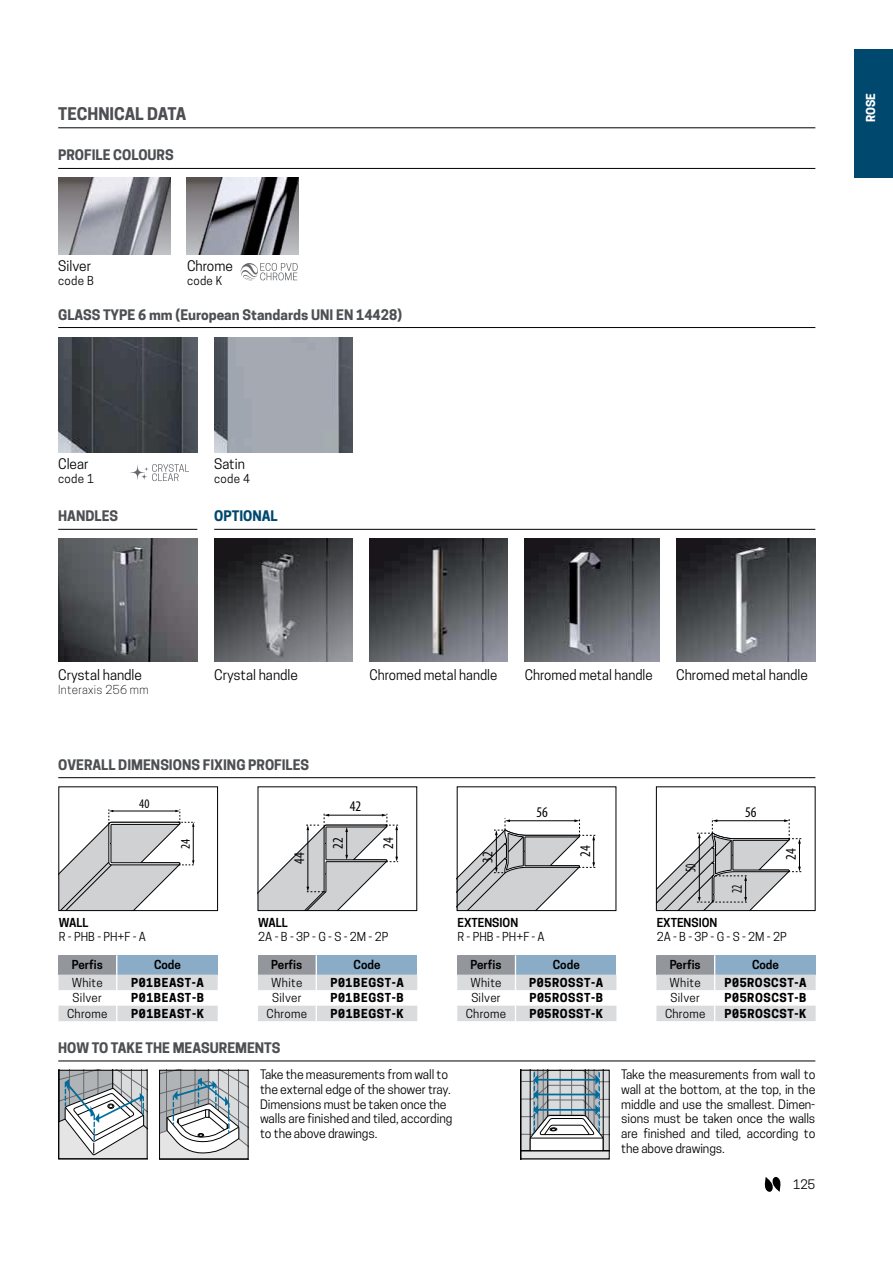
<style>
.page{position:relative;width:893px;height:1263px;background:#fff}
.page>*{position:absolute;margin:0;border:0;box-sizing:border-box;transform-origin:0 0}
.t1{font:700 16.5px "Novellini";color:#4d4f52}
.t2{font:condensed 14.85px "Myriad Pro";color:#000}
.t3{font:condensed 14.85px "Myriad Pro";color:#000;scale:.72 1}
.t4{font:700 13.65px "Novellini";color:#4d4f52}
.t5{font:13.65px "Novellini";color:#000}
.t6{font:700 13.65px "Novellini";color:#00486e}
.t7{font:condensed 13.2px "Myriad Pro";color:#000}
.t8{font:12.3px/14.9px "Novellini";letter-spacing:-.01em;color:#000}
.t9{font:11.7px "Novellini";letter-spacing:.025em;color:#000}
.t10{font:700 11.7px "Novellini";letter-spacing:.05em;color:#000}
.t11{font:600 11.7px "Novellini";color:#000}
.t12{font:300 11.7px "Novellini";letter-spacing:.025em;color:#000}
.t13{font:700 11.7px "Novellini";color:#fff}
</style>
<div class="page">
<hr style="left:58px;top:777px;width:757px;height:1px;background:#000">
<svg style="left:61px;top:809px;width:134px;height:100px"></svg>
<div style="left:59px;top:787px;width:159px;height:124px;border:1px solid #000"></div>
<svg style="left:260px;top:814px;width:138px;height:95px"></svg>
<svg style="left:658px;top:818px;width:143px;height:91px"></svg>
<div style="left:656px;top:787px;width:159px;height:124px;border:1px solid #000"></div>
<svg style="left:459px;top:818px;width:136px;height:91px"></svg>
<div style="left:457px;top:787px;width:159px;height:124px;border:1px solid #000"></div>
<svg style="left:58px;top:955px;width:160px;height:66px"></svg>
<div style="left:258px;top:955px;width:58px;height:20px;background:#93969a"></div>
<div style="left:316px;top:955px;width:101px;height:20px;background:#8aacc6"></div>
<hr style="left:315px;top:955px;width:2px;height:20px;background:#fff">
<svg style="left:258px;top:975px;width:159px;height:46px"></svg>
<svg style="left:457px;top:955px;width:159px;height:66px"></svg>
<svg style="left:656px;top:955px;width:159px;height:66px"></svg>
<svg style="left:161px;top:1072px;width:85px;height:85px"></svg>
<div style="left:159px;top:1070px;width:89px;height:89px;border:1px solid #000"></div>
<svg style="left:60px;top:1072px;width:85px;height:85px"></svg>
<div style="left:58px;top:1070px;width:89px;height:89px;border:1px solid #000"></div>
<hr style="left:58px;top:1061px;width:757px;height:1px;background:#000">
<svg style="left:522px;top:1072px;width:85px;height:85px"></svg>
<div style="left:520px;top:1070px;width:89px;height:89px;border:1px solid #000"></div>
<hr style="left:58px;top:168px;width:757px;height:1px;background:#000">
<img style="left:58px;top:177px;width:113px;height:78px">
<img style="left:186px;top:177px;width:113px;height:78px">
<hr style="left:58px;top:327px;width:757px;height:1px;background:#000">
<img style="left:58px;top:337px;width:139px;height:116px">
<img style="left:214px;top:337px;width:138px;height:115px">
<hr style="left:58px;top:529px;width:139px;height:1px;background:#000">
<hr style="left:214px;top:529px;width:601px;height:1px;background:#000">
<img style="left:58px;top:539px;width:139px;height:123px">
<img style="left:214px;top:539px;width:138px;height:123px">
<img style="left:369px;top:539px;width:139px;height:123px">
<img style="left:525px;top:539px;width:134px;height:123px">
<img style="left:676px;top:539px;width:139px;height:123px">
<hr style="left:58px;top:128px;width:757px;height:1px;background:#000">
<svg style="left:126px;top:461px;width:23px;height:23px"></svg>
<svg style="left:139px;top:471px;width:10px;height:11px"></svg>
<svg style="left:143px;top:465px;width:7px;height:8px"></svg>
<svg style="left:152px;top:464px;width:37px;height:18px"></svg>
<svg style="left:241px;top:263px;width:57px;height:18px"></svg>
<svg style="left:764px;top:1177px;width:16px;height:15px"></svg>
<div style="left:854px;top:49px;width:38px;height:128px;background:#00486e"></div>
<h1 class="t1" style="left:58px;top:104px;width:130px">TECHNICAL DATA</h1>
<p class="t4" style="left:58px;top:148px;width:117px">PROFILE COLOURS</p>
<p class="t5" style="left:187px;top:260px;width:47px">Chrome</p>
<p class="t9" style="left:187px;top:276px;width:37px">code K</p>
<p class="t4" style="left:58px;top:307px;width:345px">GLASS TYPE 6 mm (European Standards UNI EN 14428)</p>
<p class="t5" style="left:58px;top:260px;width:34px">S-lver</p>
<p class="t9" style="left:58px;top:276px;width:37px">code B</p>
<p class="t5" style="left:58px;top:458px;width:32px">Clear</p>
<p class="t9" style="left:58px;top:474px;width:37px">code 1</p>
<p class="t5" style="left:214px;top:458px;width:32px">Sat-n</p>
<p class="t9" style="left:214px;top:474px;width:37px">code 4</p>
<p class="t4" style="left:58px;top:509px;width:61px">HANDLES</p>
<p class="t6" style="left:214px;top:509px;width:65px">OPTIONAL</p>
<p class="t13" style="left:864px;top:122px;width:30px;rotate:-90deg">ROSE</p>
<p class="t5" style="left:58px;top:670px;width:85px">Crystal handle</p>
<p class="t12" style="left:58px;top:684px;width:92px">Interax-s 256 mm</p>
<p class="t5" style="left:214px;top:670px;width:85px">Crystal handle</p>
<p class="t5" style="left:369px;top:670px;width:129px">Chromed metal handle</p>
<p class="t5" style="left:525px;top:670px;width:129px">Chromed metal handle</p>
<p class="t5" style="left:676px;top:670px;width:133px">Chromed metal handle</p>
<p class="t4" style="left:58px;top:757px;width:252px">OVERALL DIMENSIONS FIXING PROFILES</p>
<p class="t7" style="left:139px;top:795px;width:12px">40</p>
<p class="t7" style="left:178px;top:849px;width:12px;rotate:-90deg">24</p>
<p class="t2" style="left:290px;top:864px;width:13px;rotate:-90deg">44</p>
<p class="t2" style="left:350px;top:798px;width:13px">42</p>
<p class="t2" style="left:329px;top:849px;width:13px;rotate:-90deg">22</p>
<p class="t2" style="left:379px;top:849px;width:13px;rotate:-90deg">24</p>
<p class="t11" style="left:59px;top:918px;width:31px">WALL</p>
<p class="t9" style="left:59px;top:932px;width:89px">R - PHB - PH+F - A</p>
<p class="t11" style="left:72px;top:960px;width:33px">Perf-s</p>
<p class="t11" style="left:154px;top:960px;width:28px">Code</p>
<p class="t9" style="left:72px;top:978px;width:33px">Wh-te</p>
<p class="t10" style="left:131px;top:976px;width:75px">P01BEAST-A</p>
<p class="t9" style="left:73px;top:993px;width:31px">S-lver</p>
<p class="t10" style="left:131px;top:991px;width:74px">P01BEAST-B</p>
<p class="t9" style="left:67px;top:1009px;width:42px">Chrome</p>
<p class="t10" style="left:131px;top:1007px;width:74px">P01BEAST-K</p>
<p class="t11" style="left:258px;top:918px;width:31px">WALL</p>
<p class="t9" style="left:258px;top:932px;width:131px">2A - B - 3P - G - S - 2M - 2P</p>
<p class="t11" style="left:271px;top:960px;width:33px">Perf-s</p>
<p class="t11" style="left:353px;top:960px;width:28px">Code</p>
<p class="t9" style="left:271px;top:978px;width:33px">Wh-te</p>
<p class="t10" style="left:330px;top:976px;width:75px">P01BEGST-A</p>
<p class="t9" style="left:272px;top:993px;width:31px">S-lver</p>
<p class="t10" style="left:330px;top:991px;width:75px">P01BEGST-B</p>
<p class="t9" style="left:266px;top:1009px;width:42px">Chrome</p>
<p class="t10" style="left:330px;top:1007px;width:75px">P01BEGST-K</p>
<p class="t4" style="left:58px;top:1040px;width:224px">HOW TO TAKE THE MEASUREMENTS</p>
<p class="t2" style="left:536px;top:803px;width:13px">56</p>
<p class="t2" style="left:745px;top:803px;width:13px">56</p>
<p class="t2" style="left:479px;top:863px;width:13px;rotate:-90deg">32</p>
<p class="t2" style="left:576px;top:857px;width:13px;rotate:-90deg">24</p>
<p class="t3" style="left:681px;top:872px;width:13px;rotate:-90deg">50</p>
<p class="t2" style="left:782px;top:860px;width:13px;rotate:-90deg">24</p>
<p class="t3" style="left:728px;top:893px;width:13px;rotate:-90deg">22</p>
<p class="t11" style="left:457px;top:918px;width:62px">EXTENSION</p>
<p class="t9" style="left:457px;top:932px;width:89px">R - PHB - PH+F - A</p>
<p class="t11" style="left:470px;top:960px;width:33px">Perf-s</p>
<p class="t11" style="left:553px;top:960px;width:28px">Code</p>
<p class="t9" style="left:470px;top:978px;width:33px">Wh-te</p>
<p class="t10" style="left:529px;top:976px;width:75px">P05ROSST-A</p>
<p class="t9" style="left:471px;top:993px;width:31px">S-lver</p>
<p class="t10" style="left:529px;top:991px;width:75px">P05ROSST-B</p>
<p class="t9" style="left:466px;top:1009px;width:42px">Chrome</p>
<p class="t10" style="left:529px;top:1007px;width:75px">P05ROSST-K</p>
<p class="t11" style="left:656px;top:918px;width:62px">EXTENSION</p>
<p class="t9" style="left:656px;top:932px;width:131px">2A - B - 3P - G - S - 2M - 2P</p>
<p class="t11" style="left:669px;top:960px;width:33px">Perf-s</p>
<p class="t11" style="left:752px;top:960px;width:28px">Code</p>
<p class="t9" style="left:669px;top:978px;width:33px">Wh-te</p>
<p class="t10" style="left:724px;top:976px;width:84px">P05ROSCST-A</p>
<p class="t9" style="left:670px;top:993px;width:31px">S-lver</p>
<p class="t10" style="left:724px;top:991px;width:84px">P05ROSCST-B</p>
<p class="t9" style="left:665px;top:1009px;width:42px">Chrome</p>
<p class="t10" style="left:724px;top:1007px;width:83px">P05ROSCST-K</p>
<p class="t8" style="left:260px;top:1068px;width:194px">Take the measurements from wall to the external edge of the shower tray.<br>D-mens-ons must be taken once the walls are f-n-shed and t-led, accord-ng to the above draw-ngs.</p>
<p class="t8" style="left:621px;top:1068px;width:196px;text-align:justify">Take the measurements from wall to wall at the bottom, at the top, -n the m-ddle and use the smallest. D-men&shy;s-ons must be taken once the walls are f-n-shed and t-led, accord-ng to the above draw-ngs.</p>
<p class="t8" style="left:793px;top:1178px;width:24px">125</p>
</div>
